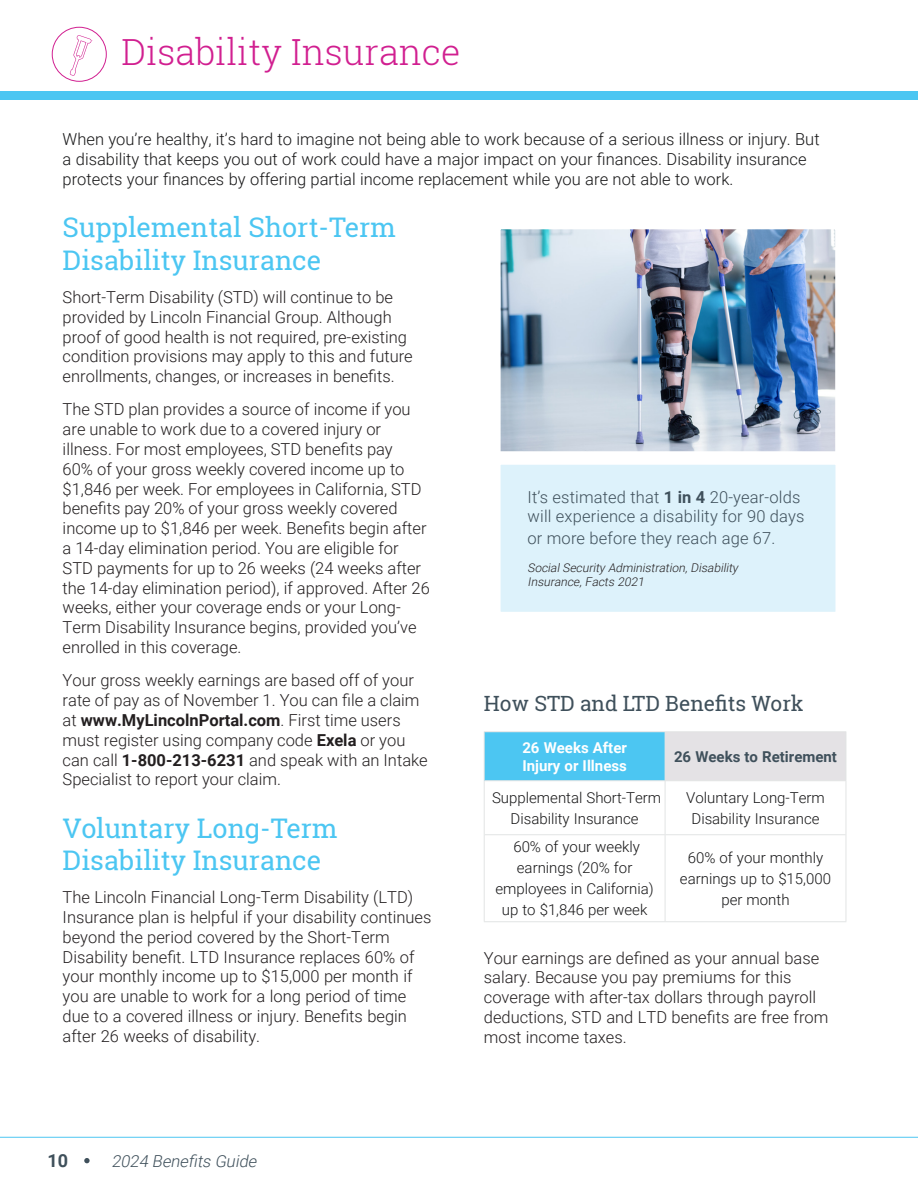
<style>
.page{position:relative;width:918px;height:1188px;background:#fff}
.page>*{position:absolute;margin:0;border:0;box-sizing:border-box;transform-origin:0 0}
.t1{font:300 36px "Roboto Slab";color:#d11f90}
.t2{font:27px/32.4px "Roboto Slab";color:#4cc6f2}
.t3{font:21px "Roboto Slab";color:#3f505b}
.t4{font:700 18px "Roboto";color:#3f505b}
.t5{font:300 16.5px/19.8px "Roboto";color:#231f20}
.t6{font:300 16.5px/19.8px "Roboto";color:#161617}
.t7{font:300 16.5px/19.8px "Roboto";letter-spacing:.01em;color:#3f505b}
.t8{font:italic 300 16.5px "Roboto";color:#3f505b}
.t9{font:300 15px/21px "Roboto";color:#161617;text-align:center}
.t10{font:700 15px/18px "Roboto";color:#fff}
.t11{font:700 15px "Roboto";color:#3f505b}
.t12{font:italic 300 12px/14.4px "Roboto";color:#231f20}
.s1{font-weight:700}
</style>
<div class="page">
<svg style="left:0;top:1137px;width:918px;height:27px"></svg>
<svg style="left:84px;top:1158px;width:6px;height:5px"></svg>
<div style="left:52px;top:27px;width:55px;height:55px;border:1px solid #d11f90;border-radius:50%"></div>
<svg style="left:70px;top:35px;width:21px;height:41px"></svg>
<div style="left:484px;top:732px;width:181px;height:49px;background:#4cc6f2"></div>
<div style="left:665px;top:732px;width:181px;height:49px;background:#e4e2e5"></div>
<svg style="left:664px;top:781px;width:182px;height:140px"></svg>
<hr style="left:665px;top:731px;width:181px;height:1px;background:#e2e4e4">
<hr style="left:846px;top:732px;width:1px;height:48px;background:#e2e4e4">
<hr style="left:484px;top:781px;width:1px;height:54px;background:#e2e4e4">
<hr style="left:665px;top:781px;width:1px;height:53px;background:#e2e4e4">
<hr style="left:846px;top:781px;width:1px;height:54px;background:#e2e4e4">
<hr style="left:484px;top:835px;width:1px;height:86px;background:#e2e4e4">
<hr style="left:485px;top:834px;width:180px;height:1px;background:#e2e4e4">
<hr style="left:484px;top:921px;width:181px;height:1px;background:#e2e4e4">
<hr style="left:665px;top:835px;width:1px;height:86px;background:#e2e4e4">
<hr style="left:665px;top:834px;width:181px;height:1px;background:#e2e4e4">
<hr style="left:846px;top:835px;width:1px;height:86px;background:#e2e4e4">
<hr style="left:665px;top:921px;width:181px;height:1px;background:#e2e4e4">
<hr style="left:484px;top:732px;width:1px;height:49px;background:#e2e4e4">
<hr style="left:484px;top:731px;width:181px;height:1px;background:#e2e4e4">
<hr style="left:485px;top:780px;width:180px;height:1px;background:#e2e4e4">
<img style="left:502px;top:230px;width:332px;height:221px">
<div style="left:495px;top:223px;width:346px;height:248px;border:6px solid #fff"></div>
<div style="left:494px;top:458px;width:348px;height:161px;background:#ddf2fb"></div>
<div style="left:487px;top:451px;width:362px;height:174px;border:14px solid #fff"></div>
<div style="left:0;top:91px;width:918px;height:9px;background:#4cc6f2"></div>
<p class="t1" style="left:122px;top:27px;width:340px">Disability Insurance</p>
<p class="t6" style="left:63px;top:129px;width:759px">When you’re healthy, it’s hard to imagine not being able to work because of a serious illness or injury. But a disability that keeps you out of work could have a major impact on your finances. Disability insurance protects your finances by offering partial income replacement while you are not able to work.</p>
<p class="t2" style="left:63px;top:211px;width:335px">Supplemental Short-Term<br>Disability Insurance</p>
<p class="t5" style="left:63px;top:287px;width:352px">Short-Term Disability (STD) will continue to be provided by Lincoln Financial Group. Although proof of good health is not required, pre-existing condition provisions may apply to this and future enrollments, changes, or increases in benefits.</p>
<p class="t5" style="left:63px;top:399px;width:369px">The STD plan provides a source of income if you are unable to work due to a covered injury or illness. For most employees, STD benefits pay<br>60% of your gross weekly covered income up to $1,846 per week. For employees in California, STD benefits pay 20% of your gross weekly covered income up to $1,846 per week. Benefits begin after a 14-day elimination period. You are eligible for STD payments for up to 26 weeks (24 weeks after the 14-day elimination period), if approved. After 26 weeks, either your coverage ends or your Long-Term Disability Insurance begins, provided you’ve enrolled in this coverage.</p>
<p class="t5" style="left:63px;top:670px;width:367px">Your gross weekly earnings are based off of your rate of pay as of November 1. You can file a claim at <span class="s1">www.MyLincolnPortal.com</span>. First time users must register using company code <span class="s1">Exela</span> or you can call <span class="s1">1-800-213-6231</span> and speak with an Intake Specialist to report your claim.</p>
<p class="t2" style="left:63px;top:811px;width:276px">Voluntary Long-Term<br>Disability Insurance</p>
<p class="t5" style="left:63px;top:887px;width:370px">The Lincoln Financial Long-Term Disability (LTD)<br>Insurance plan is helpful if your disability continues beyond the period covered by the Short-Term Disability benefit. LTD Insurance replaces 60% of your monthly income up to $15,000 per month if you are unable to work for a long period of time due to a covered illness or injury. Benefits begin after 26 weeks of disability.</p>
<p class="t7" style="left:528px;top:486px;width:278px">It’s estimated that <span class="s1">1 in 4</span> 20-year-olds will experience a disability for 90 days</p>
<p class="t7" style="left:528px;top:528px;width:249px">or more before they reach age 67.</p>
<p class="t12" style="left:528px;top:560px;width:215px">SocialSecurity Administration,Disability<br>Insurance,Facts 2021</p>
<p class="t3" style="left:484px;top:689px;width:321px">How STD and LTD Benefits Work</p>
<p class="t10" style="left:522px;top:738px;width:106px">26 Weeks After<br>Injury or Illness</p>
<p class="t11" style="left:674px;top:746px;width:165px">26 Weeks to Retirement</p>
<p class="t9" style="left:492px;top:786px;width:171px">Supplemental Short-Term<br>Disability Insurance</p>
<p class="t9" style="left:686px;top:786px;width:140px">Voluntary Long-Term<br>Disability Insurance</p>
<p class="t9" style="left:495px;top:836px;width:160px">60% of your weekly earnings (20% for employees in California) up to $1,846 per week</p>
<p class="t9" style="left:680px;top:846px;width:153px">60% of your monthly earnings up to $15,000 per month</p>
<p class="t5" style="left:484px;top:947px;width:346px">Your earnings are defined as your annual base salary. Because you pay premiums for this coverage with after-tax dollars through payroll deductions, STD and LTD benefits are free from most income taxes.</p>
<p class="t4" style="left:48px;top:1148px;width:22px">10</p>
<p class="t8" style="left:111px;top:1149px;width:150px">2024 Benefits Guide</p>
</div>
